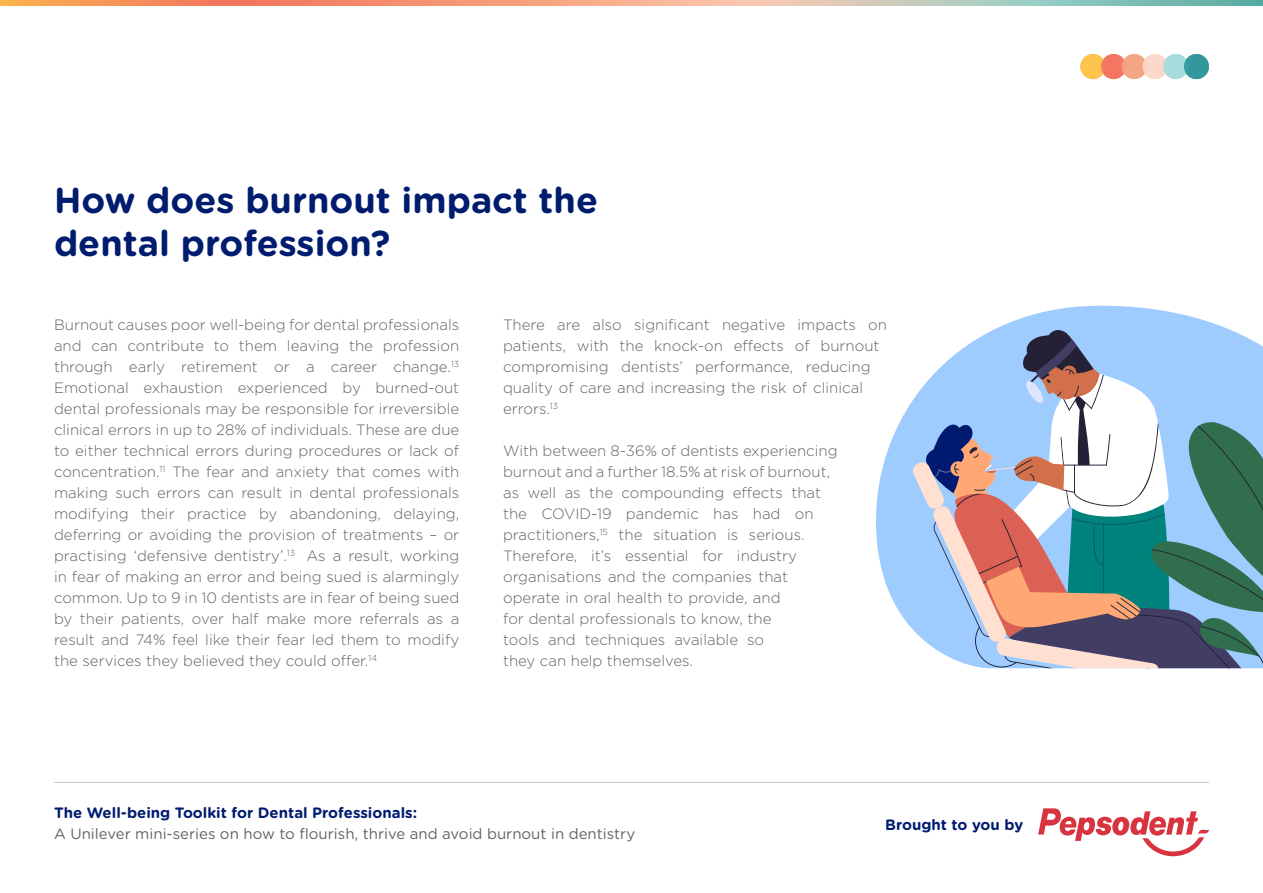
<style>
.page{position:relative;width:1263px;height:893px;background:#fff}
.page>*{position:absolute;margin:0;border:0;box-sizing:border-box;transform-origin:0 0}
.t1{font:700 36px/42.6px "Gotham Rounded";color:#001c6f}
.t2{font:300 15px/21px "Gotham HTF";color:#636366}
.t3{font:15px "Gotham Rounded";color:#636366}
.t4{font:700 15px "Gotham Rounded";color:#001c70}
</style>
<div class="page">
<hr style="left:54px;top:782px;width:1155px;height:1px;background:#c7c8ca">
<svg style="left:1038px;top:808px;width:171px;height:48px"></svg>
<svg style="left:0;top:0;width:1263px;height:6px;background:#d5ab8e"></svg>
<div style="left:1080px;top:54px;width:25px;height:25px;background:#ffc74f;border-radius:50%"></div>
<div style="left:1101px;top:54px;width:25px;height:25px;background:#f37461;border-radius:50%"></div>
<div style="left:1122px;top:54px;width:25px;height:25px;background:#f4a584;border-radius:50%"></div>
<div style="left:1142px;top:54px;width:25px;height:25px;background:#fcd8ca;border-radius:50%"></div>
<div style="left:1163px;top:54px;width:25px;height:25px;background:#a6dcde;border-radius:50%"></div>
<div style="left:1184px;top:54px;width:25px;height:25px;background:#31979c;border-radius:50%"></div>
<svg style="left:876px;top:305px;width:350px;height:324px"></svg>
<svg style="left:912px;top:328px;width:351px;height:340px;background:#98abbc"></svg>
<p class="t1" style="left:54px;top:178px;width:545px">How does burnout impact the dental profession?</p>
<p class="t2" style="left:54px;top:314px;width:407px;text-align:justify">Burnout causes poor well-being for dental professionals and can contribute to them leaving the profession through early retirement or a career change.<sup>13<br></sup>Emotional exhaustion experienced by burned-out dental professionals may be responsible for irreversible clinical errors in up to 28% of individuals. These are due to either technical errors during procedures or lack of concentration.<sup>11</sup> The fear and anxiety that comes with making such errors can result in dental professionals modifying their practice by abandoning, delaying, deferring or avoiding the provision of treatments – or practising ‘defensive dentistry’.<sup>13</sup> As a result, working in fear of making an error and being sued is alarmingly common. Up to 9 in 10 dentists are in fear of being sued by their patients, over half make more referrals as a result and 74% feel like their fear led them to modify the services they believed they could offer.<sup>14</sup></p>
<p class="t2" style="left:503px;top:314px;width:385px">There are also significant negative impacts on patients, with the knock-on effects of burnout compromising dentists’ performance, reducing quality of care and increasing the risk of clinical errors.<sup>13</sup></p>
<p class="t2" style="left:503px;top:440px;width:336px">With between 8-36% of dentists experiencing burnout and a further 18.5% at risk of burnout, as well as the compounding effects that the COVID-19 pandemic has had on practitioners,<sup>15</sup> the situation is serious.<br>Therefore, it’s essential for industry organisations and the companies that operate in oral health to provide, and<br>for dental professionals to know, the<br>tools and techniques available so<br>they can help themselves.</p>
<p class="t4" style="left:54px;top:802px;width:365px">The Well-being Toolkit for Dental Professionals:</p>
<p class="t3" style="left:54px;top:824px;width:582px">A Unilever mini-series on how to flourish, thrive and avoid burnout in dentistry</p>
<p class="t4" style="left:885px;top:813px;width:139px">Brought to you by</p>
</div>
